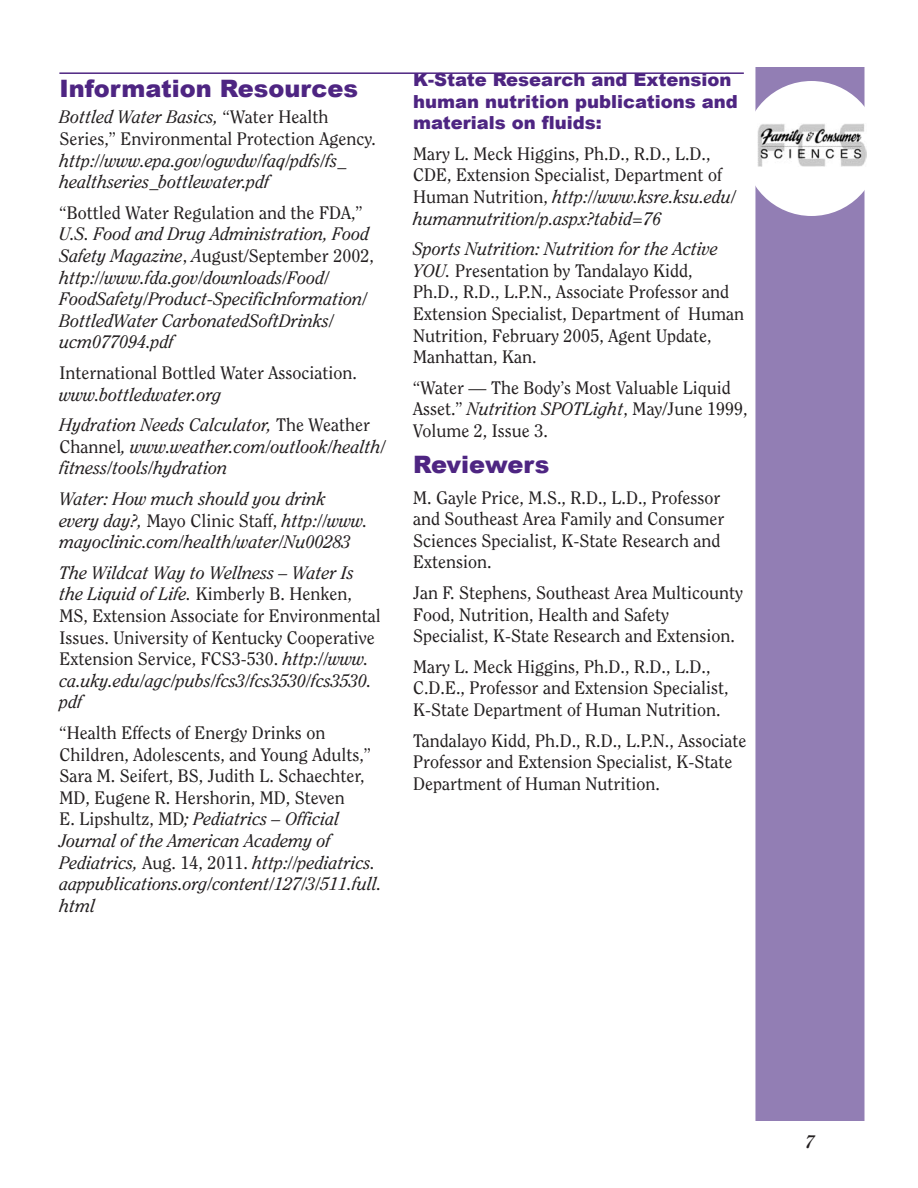
<style>
.page{position:relative;width:918px;height:1188px;background:#fff}
.page>*{position:absolute;margin:0;border:0;box-sizing:border-box;transform-origin:0 0}
.primary_head{font:900 24px "Arial";color:#4e2582}
.Body_text{font:900 24px "Arial";color:#4e2582}
.Body_text-2{font:18px/21.6px "Clearface";color:#231f20}
.Body_text-3{font:italic 18px/21.6px "Clearface";color:#231f20}
.Body_text-4{font:900 18px/21.6px "Arial";color:#4e2582}
.t1{font:italic 700 18px "Clearface";color:#231f20}
.s1{font-style:normal}
.s2{font-style:italic}
</style>
<div class="page">
<div style="left:756px;top:68px;width:108px;height:1052px;background:#927eb4"></div>
<div style="left:744px;top:81px;width:135px;height:135px;background:#fff;border-radius:50%"></div>
<img style="left:758px;top:123px;width:108px;height:44px">
<hr style="left:59px;top:72px;width:685px;height:2px;background:#4e2582">
<p class="primary_head" style="left:59px;top:75px;width:300px">Information Resources</p>
<p class="Body_text-3" style="left:59px;top:106px;width:319px">Bottled Water Basics, <span class="s1">“Water Health Series,” Environmental Protection Agency</span>. http://www.epa.gov/ogwdw/faq/pdfs/fs_ healthseries_bottlewater.pdf</p>
<p class="Body_text-3" style="left:59px;top:202px;width:316px"><span class="s1">“Bottled Water Regulation and the FDA,” </span>U.S. Food and Drug Administration, Food Safety Magazine<span class="s1">,</span> A<span class="s1">ugust/September 2002, </span>http://www.fda.gov/downloads/Food/ FoodSafety/Product-SpecificInformation/ BottledWater CarbonatedSoftDrinks/ ucm077094.pdf</p>
<p class="Body_text-2" style="left:59px;top:362px;width:299px">International Bottled Water Association. <span class="s2">www.bottledwater.org</span></p>
<p class="Body_text-3" style="left:59px;top:414px;width:328px">Hydration Needs Calculator, <span class="s1">The Weather<br>Channel</span>, www.weather.com/outlook/health/ fitness/tools/hydration</p>
<p class="Body_text-3" style="left:59px;top:488px;width:310px">Water: How much should you drink every day?, <span class="s1">Mayo Clinic Staff,</span> http://www. mayoclinic.com/health/water/Nu00283</p>
<p class="Body_text-2" style="left:59px;top:561px;width:323px"><span class="s2">The Wildcat Way to Wellness – Water Is the Liquid of Life.</span> Kimberly B. Henken, MS, Extension Associate for Environmental Issues. University of Kentucky Cooperative Extension Service, FCS3-530. <span class="s2">http://www. ca.uky.edu/agc/pubs/fcs3/fcs3530/fcs3530. pdf</span></p>
<p class="Body_text-2" style="left:59px;top:722px;width:324px">“Health Effects of Energy Drinks on Children, Adolescents, and Young Adults,” Sara M. Seifert, BS, Judith L. Schaechter, MD, Eugene R. Hershorin, MD, Steven<br>E. Lipshultz, MD<span class="s2">; Pediatrics – Official Journal of the American Academy of Pediatrics,</span> Aug. 14, 2011. <span class="s2">http://pediatrics. aappublications.org/content/127/3/511.full. html</span></p>
<p class="Body_text-4" style="left:413px;top:69px;width:326px">K-State Research and Extension human nutrition publications and materials on fluids:</p>
<p class="Body_text-2" style="left:413px;top:143px;width:325px">Mary L. Meck Higgins, Ph.D., R.D., L.D., CDE, Extension Specialist, Department of Human Nutrition, <span class="s2">http://www.ksre.ksu.edu/ humannutrition/p.aspx?tabid=76</span></p>
<p class="Body_text-2" style="left:413px;top:238px;width:332px"><span class="s2">Sports Nutrition: Nutrition for the Active YOU.</span> Presentation by Tandalayo Kidd,<br>Ph.D., R.D., L.P.N., Associate Professor and Extension Specialist, Department of Human Nutrition, February 2005, Agent Update, Manhattan, Kan.</p>
<p class="Body_text-2" style="left:413px;top:377px;width:336px">“Water — The Body’s Most Valuable Liquid<br>Asset.” <span class="s2">Nutrition SPOTLight</span>, May/June 1999,<br>Volume 2, Issue 3.</p>
<p class="Body_text" style="left:413px;top:451px;width:138px">Reviewers</p>
<p class="Body_text-2" style="left:413px;top:486px;width:313px">M. Gayle Price, M.S., R.D., L.D., Professor and Southeast Area Family and Consumer Sciences Specialist, K-State Research and Extension.</p>
<p class="Body_text-2" style="left:413px;top:582px;width:332px">Jan F. Stephens, Southeast Area Multicounty<br>Food, Nutrition, Health and Safety<br>Specialist, K-State Research and Extension.</p>
<p class="Body_text-2" style="left:413px;top:656px;width:317px">Mary L. Meck Higgins, Ph.D., R.D., L.D.,<br>C.D.E., Professor and Extension Specialist,<br>K-State Department of Human Nutrition.</p>
<p class="Body_text-2" style="left:413px;top:729px;width:335px">Tandalayo Kidd, Ph.D., R.D., L.P.N., Associate<br>Professor and Extension Specialist, K-State<br>Department of Human Nutrition.</p>
<p class="t1" style="left:806px;top:1131px;width:10px">7</p>
</div>
